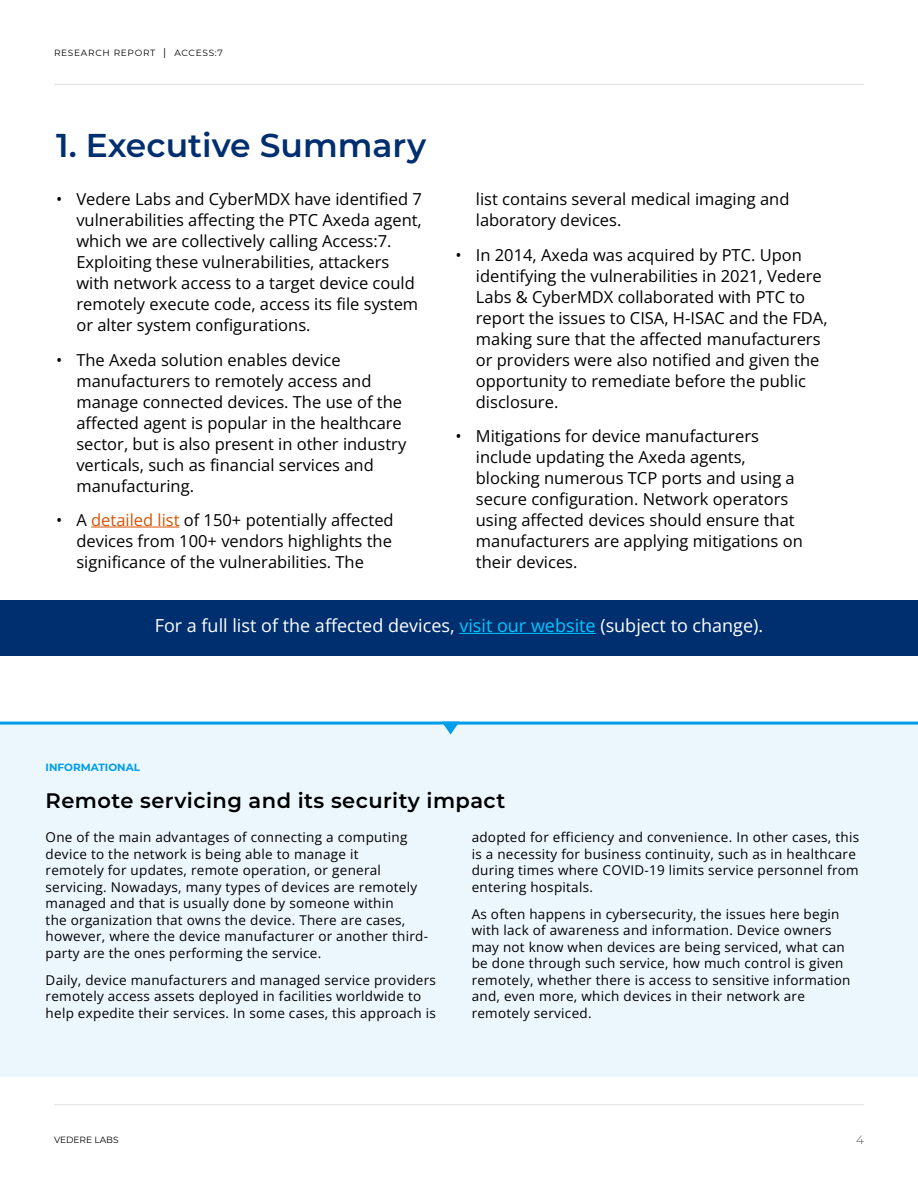
<style>
.page{position:relative;width:918px;height:1188px;background:#fff}
.page>*{position:absolute;margin:0;border:0;box-sizing:border-box;transform-origin:0 0}
.Headline_1{font:600 33px "Montserrat";color:#002f70}
.Headline_3{font:600 21px "Montserrat";letter-spacing:.02em;color:#000}
.Body_Copy_Regular{font:18px "Open Sans";color:#fff}
.t1{font:16.5px/21px "Open Sans";color:#000}
.Body_copy_-_small{font:13.5px/16.5px "Open Sans";letter-spacing:.02em;color:#000}
.t2{font:300 12px "Montserrat";color:#585858}
.Sheet_Name_Title{font:700 10.5px "Montserrat";color:#009dea}
.t3{font:9px "Montserrat";letter-spacing:.08em;color:#000}
.t4{font:9px "Montserrat";color:#000}
.s1{font-size:10.5px}
.s2{color:#d85204}
.s3{color:#00c7ff}
</style>
<div class="page">
<hr style="left:54px;top:1104px;width:810px;height:1px;background:#e1e1e1">
<hr style="left:54px;top:84px;width:810px;height:1px;background:#e1e1e1">
<hr style="left:91px;top:527px;width:89px;height:1px;background:#d85204">
<div style="left:0;top:725px;width:918px;height:352px;background:#ebf7fd"></div>
<svg style="left:444px;top:725px;width:13px;height:10px"></svg>
<hr style="left:0;top:722px;width:918px;height:3px;background:#009dea">
<div style="left:0;top:600px;width:918px;height:56px;background:#002f70"></div>
<hr style="left:459px;top:633px;width:137px;height:1px;background:#00c7ff">
<p class="t3" style="left:54px;top:46px;width:170px">RESEARCH REPORT <span class="s1">|</span> ACCESS:7</p>
<p class="Headline_1" style="left:56px;top:122px;width:371px">1. Executive Summary</p>
<p class="t1" style="left:76px;top:188px;width:347px;text-indent:-20px">• Vedere Labs and CyberMDX have identified 7 vulnerabilities affecting the PTC Axeda agent, which we are collectively calling Access:7.<br>Exploiting these vulnerabilities, attackers with network access to a target device could remotely execute code, access its file system or alter system configurations.</p>
<p class="t1" style="left:76px;top:349px;width:331px;text-indent:-20px">• The Axeda solution enables device manufacturers to remotely access and manage connected devices. The use of the affected agent is popular in the healthcare sector, but is also present in other industry verticals, such as financial services and manufacturing.</p>
<p class="t1" style="left:76px;top:509px;width:319px;text-align:justify;text-indent:-20px">• A <span class="s2">detailed list</span> of 150+ potentially affected devices from 100+ vendors highlights the significance of the vulnerabilities. The</p>
<p class="t1" style="left:476px;top:188px;width:315px">list contains several medical imaging and laboratory devices.</p>
<p class="t1" style="left:476px;top:244px;width:353px;text-indent:-20px">• In 2014, Axeda was acquired by PTC. Upon identifying the vulnerabilities in 2021, Vedere Labs &amp; CyberMDX collaborated with PTC to report the issues to CISA, H-ISAC and the FDA, making sure that the affected manufacturers or providers were also notified and given the opportunity to remediate before the public disclosure.</p>
<p class="t1" style="left:476px;top:425px;width:328px;text-indent:-20px">• Mitigations for device manufacturers include updating the Axeda agents, blocking numerous TCP ports and using a secure configuration. Network operators using affected devices should ensure that manufacturers are applying mitigations on their devices.</p>
<p class="Body_Copy_Regular" style="left:155px;top:614px;width:610px">For a full list of the affected devices, <span class="s3">visit our website</span> (subject to change).</p>
<p class="Sheet_Name_Title" style="left:46px;top:760px;width:96px">INFORMATIONAL</p>
<p class="Headline_3" style="left:46px;top:786px;width:461px">Remote servicing and its security impact</p>
<p class="Body_copy_-_small" style="left:46px;top:829px;width:384px">One of the main advantages of connecting a computing device to the network is being able to manage it<br>remotely for updates, remote operation, or general servicing. Nowadays, many types of devices are remotely managed and that is usually done by someone within<br>the organization that owns the device. There are cases, however, where the device manufacturer or another third&shy;party are the ones performing the service.</p>
<p class="Body_copy_-_small" style="left:46px;top:971px;width:392px">Daily, device manufacturers and managed service providers remotely access assets deployed in facilities worldwide to help expedite their services. In some cases, this approach is</p>
<p class="Body_copy_-_small" style="left:472px;top:829px;width:389px">adopted for efficiency and convenience. In other cases, this is a necessity for business continuity, such as in healthcare during times where COVID-19 limits service personnel from entering hospitals.</p>
<p class="Body_copy_-_small" style="left:472px;top:905px;width:380px">As often happens in cybersecurity, the issues here begin with lack of awareness and information. Device owners may not know when devices are being serviced, what can be done through such service, how much control is given remotely, whether there is access to sensitive information and, even more, which devices in their network are remotely serviced.</p>
<p class="t4" style="left:54px;top:1133px;width:66px">VEDERE LABS</p>
<p class="t2" style="left:856px;top:1132px;width:9px">4</p>
</div>
